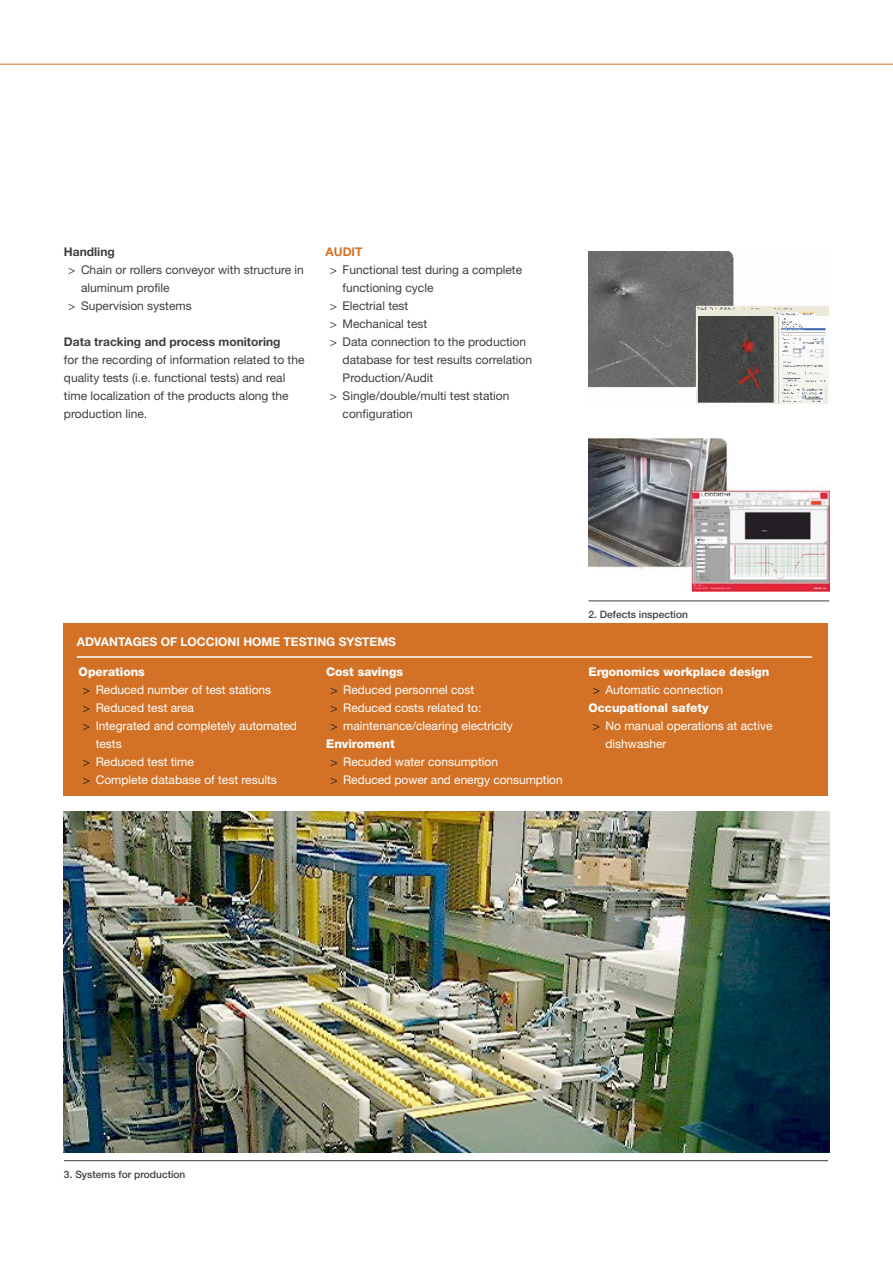
<style>
.page{position:relative;width:893px;height:1263px;background:#fff}
.page>*{position:absolute;margin:0;border:0;box-sizing:border-box;transform-origin:0 0}
.t1{font:12px/18px "Helvetica Neue";color:#3e3e3f}
.t2{font:12px "Helvetica Neue";color:#fff}
.t3{font:800 12px "Helvetica Neue";color:#fff}
.t4{font:700 12px "Helvetica Neue";color:#3e3e3f}
.t5{font:700 12px "Helvetica Neue";color:#fff}
.t6{font:700 12px "Helvetica Neue";color:#d37226}
.t7{font:500 10.2px "Helvetica Neue";color:#3e3e3f}
.s1{color:#231f20}
</style>
<div class="page">
<img style="left:64px;top:811px;width:765px;height:341px">
<div style="left:64px;top:624px;width:764px;height:172px;background:#d37226"></div>
<hr style="left:64px;top:1160px;width:764px;height:1px;background:#3e3e3f">
<hr style="left:588px;top:600px;width:241px;height:1px;background:#3e3e3f">
<hr style="left:0;top:64px;width:893px;height:1px;background:#d37226">
<hr style="left:77px;top:656px;width:735px;height:2px;background:#fff">
<img style="left:588px;top:251px;width:240px;height:153px">
<img style="left:588px;top:438px;width:241px;height:153px">
<p class="t4" style="left:64px;top:244px;width:52px">Handling</p>
<p class="t1" style="left:68px;top:260px;width:237px">&gt; Chain or rollers conveyor with structure in</p>
<p class="t1" style="left:81px;top:278px;width:90px">aluminum profile</p>
<p class="t1" style="left:68px;top:296px;width:125px">&gt; Supervision systems</p>
<p class="t4" style="left:64px;top:334px;width:218px">Data tracking and process monitoring</p>
<p class="t1" style="left:64px;top:350px;width:242px">for the recording of information related to the quality tests (i.e. functional tests) and real time localization of the products along the production line.</p>
<p class="t6" style="left:326px;top:244px;width:38px">AUDIT</p>
<p class="t1" style="left:330px;top:260px;width:194px">&gt; Functional test during a complete</p>
<p class="t1" style="left:343px;top:278px;width:92px">functioning cycle</p>
<p class="t1" style="left:330px;top:296px;width:80px">&gt; Electrial test</p>
<p class="t1" style="left:330px;top:314px;width:99px">&gt; Mechanical test</p>
<p class="t1" style="left:330px;top:332px;width:198px">&gt; Data connection to the production</p>
<p class="t1" style="left:343px;top:350px;width:191px">database for test results correlation</p>
<p class="t1" style="left:343px;top:368px;width:92px">Production/Audit</p>
<p class="t1" style="left:330px;top:386px;width:181px">&gt; Single/double/multi test station</p>
<p class="t1" style="left:343px;top:404px;width:72px">configuration</p>
<p class="t5" style="left:77px;top:634px;width:321px">ADVANTAGES OF LOCCIONI HOME TESTING SYSTEMS</p>
<p class="t3" style="left:79px;top:664px;width:68px">Operations</p>
<p class="t2" style="left:83px;top:682px;width:190px"><span class="s1">&gt;</span> Reduced number of test stations</p>
<p class="t2" style="left:83px;top:700px;width:112px"><span class="s1">&gt;</span> Reduced test area</p>
<p class="t2" style="left:83px;top:718px;width:216px"><span class="s1">&gt;</span> Integrated and completely automated</p>
<p class="t2" style="left:96px;top:736px;width:28px">tests</p>
<p class="t2" style="left:83px;top:754px;width:113px"><span class="s1">&gt;</span> Reduced test time</p>
<p class="t2" style="left:83px;top:772px;width:195px"><span class="s1">&gt;</span> Complete database of test results</p>
<p class="t3" style="left:326px;top:664px;width:78px">Cost savings</p>
<p class="t2" style="left:330px;top:682px;width:145px"><span class="s1">&gt;</span> Reduced personnel cost</p>
<p class="t2" style="left:330px;top:700px;width:153px"><span class="s1">&gt;</span> Reduced costs related to:</p>
<p class="t2" style="left:330px;top:718px;width:184px"><span class="s1">&gt;</span> maintenance/clearing electricity</p>
<p class="t3" style="left:326px;top:736px;width:70px">Enviroment</p>
<p class="t2" style="left:330px;top:754px;width:169px"><span class="s1">&gt;</span> Recuded water consumption</p>
<p class="t2" style="left:330px;top:772px;width:234px"><span class="s1">&gt;</span> Reduced power and energy consumption</p>
<p class="t7" style="left:588px;top:608px;width:101px">2. Defects inspection</p>
<p class="t3" style="left:588px;top:664px;width:182px">Ergonomics workplace design</p>
<p class="t2" style="left:593px;top:682px;width:132px"><span class="s1">&gt;</span> Automatic connection</p>
<p class="t3" style="left:588px;top:700px;width:122px">Occupational safety</p>
<p class="t2" style="left:593px;top:718px;width:181px"><span class="s1">&gt;</span> No manual operations at active</p>
<p class="t2" style="left:605px;top:736px;width:63px">dishwasher</p>
<p class="t7" style="left:64px;top:1168px;width:123px">3. Systems for production</p>
</div>
